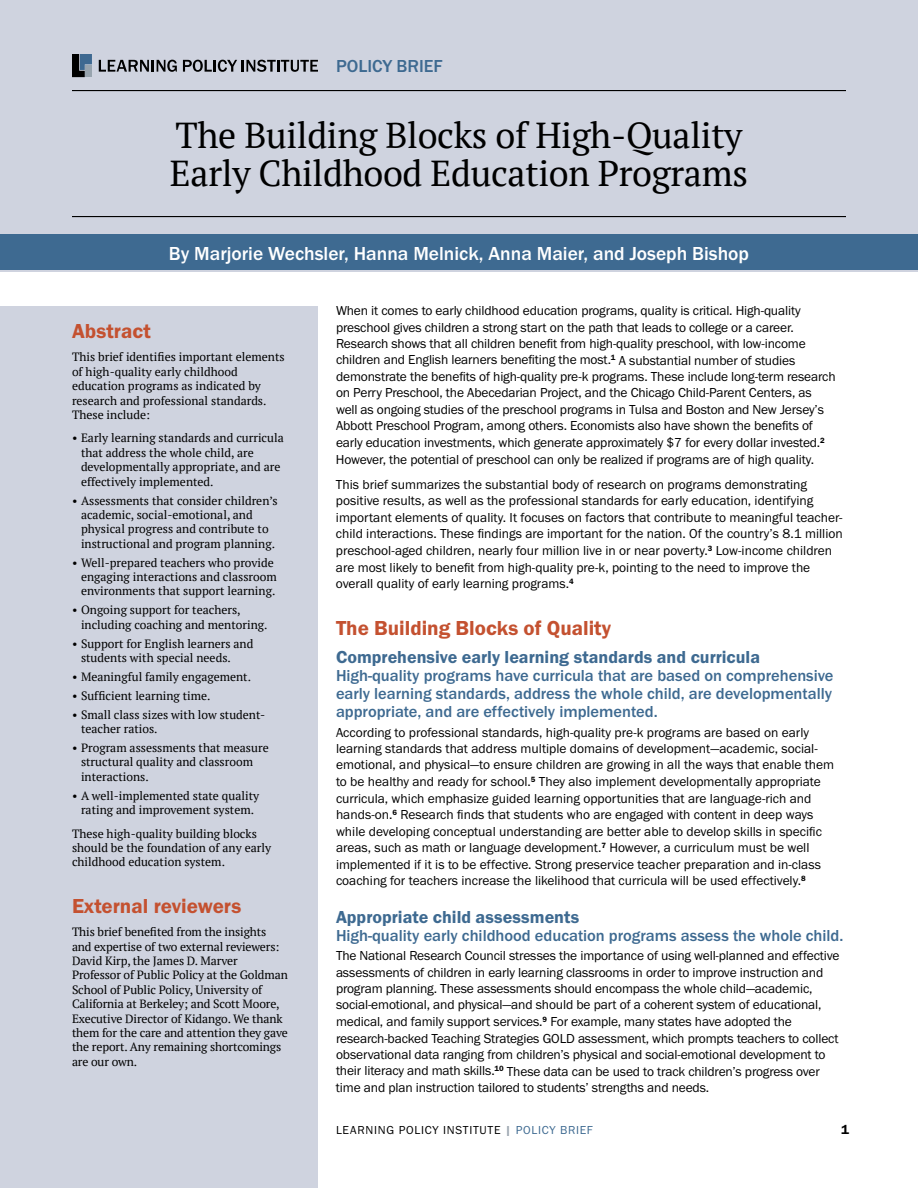
<style>
.page{position:relative;width:918px;height:1188px;background:#fff}
.page>*{position:absolute;margin:0;border:0;box-sizing:border-box;transform-origin:0 0}
.t1{font:36px/39px "PT Serif";letter-spacing:-.01em;color:#000}
.t2{font:21px "Franklin Gothic URW Dem";color:#c45130}
.t3{font:500 19.5px "Franklin Gothic URW";color:#fff}
.t4{font:18px "Franklin Gothic URW Dem";color:#3e6a91}
.t5{font:500 18px "Franklin Gothic URW";color:#3e6a91}
.t6{font:500 16.5px/18px "Franklin Gothic URW";color:#3e6a91;text-align:justify}
.t7{font:13.5px/16.5px "Franklin Gothic URW Boo";letter-spacing:-.01em;color:#000}
.t8{font:13.5px "Franklin Gothic URW Dem";color:#000}
.t9{font:12px/14.4px "PT Serif";color:#000}
.t10{font:12px "Franklin Gothic URW Boo";letter-spacing:.06em;color:#000}
.s1{font-family:"Franklin Gothic URW Hea";color:#99a4ae}
.s2{color:#3e6a91}
</style>
<div class="page">
<div style="left:0;top:0;width:918px;height:272px;background:#cfd3df"></div>
<div style="left:0;top:306px;width:318px;height:882px;background:#cfd3df"></div>
<div style="left:0;top:234px;width:918px;height:36px;background:#3e6a91"></div>
<hr style="left:72px;top:90px;width:774px;height:1px;background:#000">
<hr style="left:72px;top:216px;width:774px;height:1px;background:#000">
<svg style="left:99px;top:60px;width:78px;height:12px"></svg>
<svg style="left:183px;top:60px;width:135px;height:12px"></svg>
<svg style="left:72px;top:54px;width:20px;height:23px"></svg>
<h3 class="t5" style="left:336px;top:55px;width:108px">POLICY BRIEF</h3>
<h1 class="t1" style="left:170px;top:115px;width:580px">The Building Blocks of High-Quality<br>Early Childhood Education Programs</h1>
<h3 class="t3" style="left:169px;top:242px;width:582px">By Marjorie Wechsler, Hanna Melnick, Anna Maier, and Joseph Bishop</h3>
<h2 class="t2" style="left:72px;top:318px;width:80px">Abstract</h2>
<p class="t9" style="left:72px;top:350px;width:214px">This brief identifies important elements of high-quality early childhood education programs as indicated by research and professional standards.<br>These include:</p>
<p class="t9" style="left:81px;top:431px;width:204px;text-indent:-9px">• Early learning standards and curricula that address the whole child, are developmentally appropriate, and are effectively implemented.</p>
<p class="t9" style="left:81px;top:493px;width:198px;text-indent:-9px">• Assessments that consider children’s academic, social-emotional, and physical progress and contribute to instructional and program planning.</p>
<p class="t9" style="left:81px;top:555px;width:197px;text-indent:-9px">• Well-prepared teachers who provide engaging interactions and classroom environments that support learning.</p>
<p class="t9" style="left:81px;top:603px;width:188px;text-indent:-9px">• Ongoing support for teachers, including coaching and mentoring.</p>
<p class="t9" style="left:81px;top:636px;width:174px;text-indent:-9px">• Support for English learners and students with special needs.</p>
<p class="t9" style="left:72px;top:669px;width:181px">• Meaningful family engagement.</p>
<p class="t9" style="left:72px;top:688px;width:140px">• Sufficient learning time.</p>
<p class="t9" style="left:81px;top:707px;width:186px;text-indent:-9px">• Small class sizes with low student&shy;teacher ratios.</p>
<p class="t9" style="left:81px;top:740px;width:189px;text-indent:-9px">• Program assessments that measure structural quality and classroom interactions.</p>
<p class="t9" style="left:72px;top:788px;width:189px;text-align:center">• A well-implemented state quality rating and improvement system.</p>
<p class="t9" style="left:72px;top:826px;width:201px">These high-quality building blocks should be the foundation of any early childhood education system.</p>
<h2 class="t2" style="left:72px;top:893px;width:171px">External reviewers</h2>
<p class="t9" style="left:72px;top:925px;width:217px">This brief benefited from the insights and expertise of two external reviewers:<br>David Kirp, the James D. Marver Professor of Public Policy at the Goldman School of Public Policy, University of California at Berkeley; and Scott Moore, Executive Director of Kidango. We thank them for the care and attention they gave the report. Any remaining shortcomings are our own.</p>
<p class="t7" style="left:336px;top:302px;width:501px">When it comes to early childhood education programs, quality is critical. High-quality preschool gives children a strong start on the path that leads to college or a career.<br>Research shows that all children benefit from high-quality preschool, with low-income children and English learners benefiting the most.<sup>1</sup> A substantial number of studies demonstrate the benefits of high-quality pre-k programs. These include long-term research on Perry Preschool, the Abecedarian Project, and the Chicago Child-Parent Centers, as well as ongoing studies of the preschool programs in Tulsa and Boston and New Jersey’s Abbott Preschool Program, among others. Economists also have shown the benefits of early education investments, which generate approximately $7 for every dollar invested.<sup>2<br></sup>However, the potential of preschool can only be realized if programs are of high quality.</p>
<p class="t7" style="left:336px;top:476px;width:508px">This brief summarizes the substantial body of research on programs demonstrating positive results, as well as the professional standards for early education, identifying important elements of quality. It focuses on factors that contribute to meaningful teacher&shy;child interactions. These findings are important for the nation. Of the country’s 8.1 million preschool-aged children, nearly four million live in or near poverty.<sup>3</sup> Low-income children are most likely to benefit from high-quality pre-k, pointing to the need to improve the overall quality of early learning programs.<sup>4</sup></p>
<h2 class="t2" style="left:336px;top:615px;width:277px">The Building Blocks of Quality</h2>
<h3 class="t4" style="left:336px;top:646px;width:426px">Comprehensive early learning standards and curricula</h3>
<p class="t6" style="left:336px;top:666px;width:499px">High-quality programs have curricula that are based on comprehensive early learning standards, address the whole child, are developmentally appropriate, and are effectively implemented.</p>
<p class="t7" style="left:336px;top:724px;width:500px">According to professional standards, high-quality pre-k programs are based on early learning standards that address multiple domains of development—academic, social&shy;emotional, and physical—to ensure children are growing in all the ways that enable them to be healthy and ready for school.<sup>5</sup> They also implement developmentally appropriate curricula, which emphasize guided learning opportunities that are language-rich and hands-on.<sup>6</sup> Research finds that students who are engaged with content in deep ways while developing conceptual understanding are better able to develop skills in specific areas, such as math or language development.<sup>7</sup> However, a curriculum must be well implemented if it is to be effective. Strong preservice teacher preparation and in-class coaching for teachers increase the likelihood that curricula will be used effectively.<sup>8</sup></p>
<h3 class="t4" style="left:336px;top:905px;width:245px">Appropriate child assessments</h3>
<p class="t6" style="left:336px;top:926px;width:509px">High-quality early childhood education programs assess the whole child.</p>
<p class="t7" style="left:336px;top:947px;width:505px">The National Research Council stresses the importance of using well-planned and effective assessments of children in early learning classrooms in order to improve instruction and program planning. These assessments should encompass the whole child—academic, social-emotional, and physical—and should be part of a coherent system of educational, medical, and family support services.<sup>9</sup> For example, many states have adopted the research-backed Teaching Strategies GOLD assessment, which prompts teachers to collect observational data ranging from children’s physical and social-emotional development to their literacy and math skills.<sup>10</sup> These data can be used to track children’s progress over time and plan instruction tailored to students’ strengths and needs.</p>
<p class="t10" style="left:336px;top:1123px;width:259px">LEARNING POLICY INSTITUTE <span class="s1">|</span> <span class="s2">POLICY BRIEF</span></p>
<p class="t8" style="left:841px;top:1121px;width:9px">1</p>
</div>
